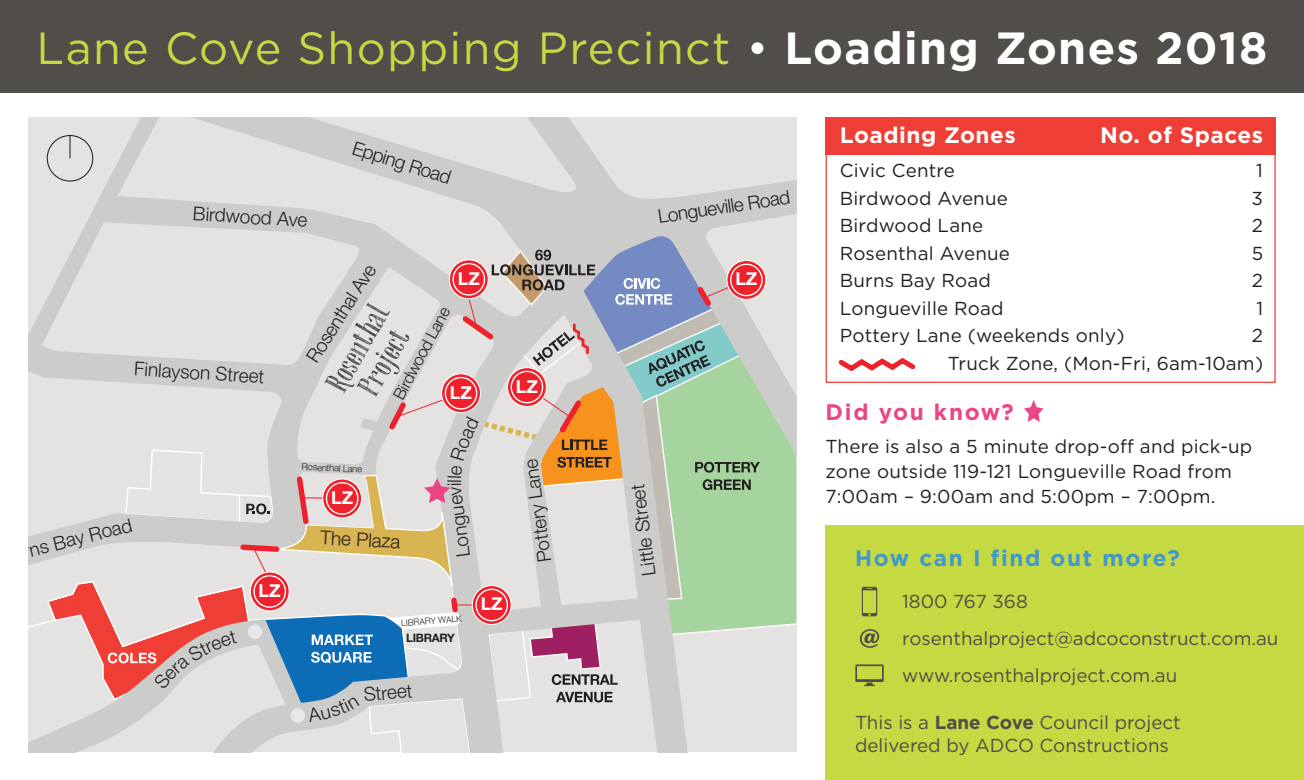
<style>
.page{position:relative;width:1304px;height:780px;background:#fff}
.page>*{position:absolute;margin:0;border:0;box-sizing:border-box;transform-origin:0 0}
.t1{font:45px "Gotham";letter-spacing:.03em;color:#c4d942}
.t2{font:31.25px/30px "Chameleon Sketch Hatch";color:#231f20;text-align:center}
.t3{font:700 22.5px "Gotham";letter-spacing:.025em;color:#fff}
.t4{font:700 22.5px "Gotham";letter-spacing:.075em;color:#4298cd}
.t5{font:700 22.5px "Gotham";letter-spacing:.075em;color:#ec4586}
.t6{font:300 19px "Helvetica Neue LT Pro";color:#231f20}
.t7{font:18.75px/25px "Gotham";letter-spacing:.01em;color:#231f20}
.t8{font:18.75px/36.8px "Gotham";color:#514d48}
.t9{font:700 17.75px "Helvetica Neue LT Pro";letter-spacing:.01em;color:#fff}
.t10{font:300 16.25px "Helvetica Neue LT Pro";color:#231f20}
.t11{font:700 11.75px "Helvetica Neue";letter-spacing:-.025em;color:#231f20}
.t12{font:300 9.5px "Helvetica Neue LT Pro";color:#231f20}
.t13{font:300 8.75px "Helvetica Neue LT Pro";color:#231f20}
.s1{color:#fff}
.s2{font-weight:700;color:#fff}
.s3{font-weight:700}
</style>
<div class="page">
<svg style="left:28px;top:117px;width:769px;height:635px;background:#d8dad5"></svg>
<svg style="left:273px;top:170px;width:181px;height:57px;background:#dddcdb"></svg>
<svg style="left:46px;top:134px;width:48px;height:48px;background:#d5d4d3"></svg>
<svg style="left:727px;top:260px;width:39px;height:39px"></svg>
<div style="left:727px;top:260px;width:39px;height:40px;border:1px solid #fff;border-radius:50%"></div>
<svg style="left:731px;top:264px;width:31px;height:31px"></svg>
<div style="left:730px;top:263px;width:33px;height:33px;border:1px solid #fff;border-radius:50%"></div>
<div style="left:0;top:0;width:1304px;height:92px;background:#514d48"></div>
<div style="left:826px;top:525px;width:478px;height:255px;background:#c4d942"></div>
<svg style="left:862px;top:586px;width:15px;height:30px"></svg>
<svg style="left:860px;top:629px;width:19px;height:18px"></svg>
<svg style="left:855px;top:664px;width:29px;height:22px"></svg>
<svg style="left:1024px;top:400px;width:19px;height:22px"></svg>
<div style="left:826px;top:117px;width:450px;height:266px;background:#fff;border:1px solid #ee3e35"></div>
<div style="left:826px;top:117px;width:450px;height:37px;background:#ee3e35"></div>
<svg style="left:838px;top:357px;width:78px;height:15px"></svg>
<svg style="left:46px;top:227px;width:714px;height:525px;background:#d0ccc8"></svg>
<h1 class="t1" style="left:37px;top:21px;width:1232px">Lane Cove Shopping Precinct <span class="s1">•</span> <span class="s2">Loading Zones 2018</span></h1>
<p class="t6" style="left:194px;top:201px;width:116px;rotate:4deg">Birdwood Ave</p>
<p class="t6" style="left:356px;top:137px;width:104px;rotate:17deg">Epping Road</p>
<p class="t6" style="left:656px;top:205px;width:135px;rotate:-9deg">Longueville Road</p>
<p class="t6" style="left:135px;top:356px;width:132px;rotate:4deg">Finlayson Street</p>
<p class="t6" style="left:302px;top:354px;width:113px;rotate:-58deg">Rosenthal Ave</p>
<p class="t9" style="left:458px;top:267px;width:24px">LZ</p>
<p class="t9" style="left:735px;top:268px;width:24px">LZ</p>
<h2 class="t2" style="left:322px;top:382px;width:97px;rotate:-61deg">Rosenthal<br>Project</h2>
<p class="t10" style="left:389px;top:393px;width:103px;rotate:-62deg">Birdwood Lane</p>
<p class="t9" style="left:450px;top:381px;width:24px">LZ</p>
<p class="t9" style="left:516px;top:375px;width:24px">LZ</p>
<p class="t6" style="left:-2px;top:545px;width:136px;rotate:-14deg">Burns Bay Road</p>
<p class="t9" style="left:259px;top:579px;width:24px">LZ</p>
<p class="t12" style="left:302px;top:460px;width:62px;rotate:3deg">Rosenthal Lane</p>
<p class="t9" style="left:331px;top:486px;width:24px">LZ</p>
<p class="t6" style="left:321px;top:525px;width:82px;rotate:3deg">The Plaza</p>
<p class="t6" style="left:452px;top:558px;width:63px;rotate:-98deg">Longue</p>
<p class="t13" style="left:401px;top:618px;width:62px;rotate:-5deg">LIBRARY WALK</p>
<p class="t11" style="left:406px;top:628px;width:50px">LIBRARY</p>
<p class="t9" style="left:481px;top:593px;width:24px">LZ</p>
<p class="t6" style="left:363px;top:682px;width:50px;rotate:-5deg">Street</p>
<p class="t6" style="left:533px;top:564px;width:106px;rotate:-98deg">Pottery Lane</p>
<p class="t6" style="left:637px;top:577px;width:94px;rotate:-97deg">Little Street</p>
<p class="t3" style="left:840px;top:121px;width:178px">Loading Zones</p>
<p class="t3" style="left:1100px;top:121px;width:164px">No. of Spaces</p>
<p class="t7" style="left:840px;top:158px;width:117px">Civic Centre</p>
<p class="t7" style="left:1256px;top:158px;width:8px">1</p>
<p class="t7" style="left:840px;top:185px;width:170px">Birdwood Avenue</p>
<p class="t7" style="left:1252px;top:185px;width:13px">3</p>
<p class="t7" style="left:840px;top:213px;width:145px">Birdwood Lane</p>
<p class="t7" style="left:1252px;top:213px;width:13px">2</p>
<p class="t7" style="left:840px;top:240px;width:172px">Rosenthal Avenue</p>
<p class="t7" style="left:1252px;top:240px;width:13px">5</p>
<p class="t7" style="left:840px;top:268px;width:153px">Burns Bay Road</p>
<p class="t7" style="left:1252px;top:268px;width:13px">2</p>
<p class="t7" style="left:840px;top:295px;width:165px">Longueville Road</p>
<p class="t7" style="left:1256px;top:295px;width:8px">1</p>
<p class="t7" style="left:840px;top:323px;width:286px">Pottery Lane (weekends only)</p>
<p class="t7" style="left:948px;top:322px;width:317px;line-height:27.5px;text-align:right">2<br>Truck Zone, (Mon-Fri, 6am-10am)</p>
<p class="t5" style="left:826px;top:399px;width:190px">Did you know?</p>
<p class="t7" style="left:826px;top:433px;width:428px">There is also a 5 minute drop-off and pick-up zone outside 119-121 Longueville Road from<br>7:00am – 9:00am and 5:00pm – 7:00pm.</p>
<p class="t4" style="left:855px;top:544px;width:326px">How can I find out more?</p>
<p class="t8" style="left:902px;top:583px;width:378px">1800 767 368 rosenthalproject@adcoconstruct.com.au www.rosenthalproject.com.au</p>
<p class="t8" style="left:855px;top:711px;width:327px;line-height:22.5px">This is a <span class="s3">Lane Cove</span> Council project delivered by ADCO Constructions</p>
</div>
